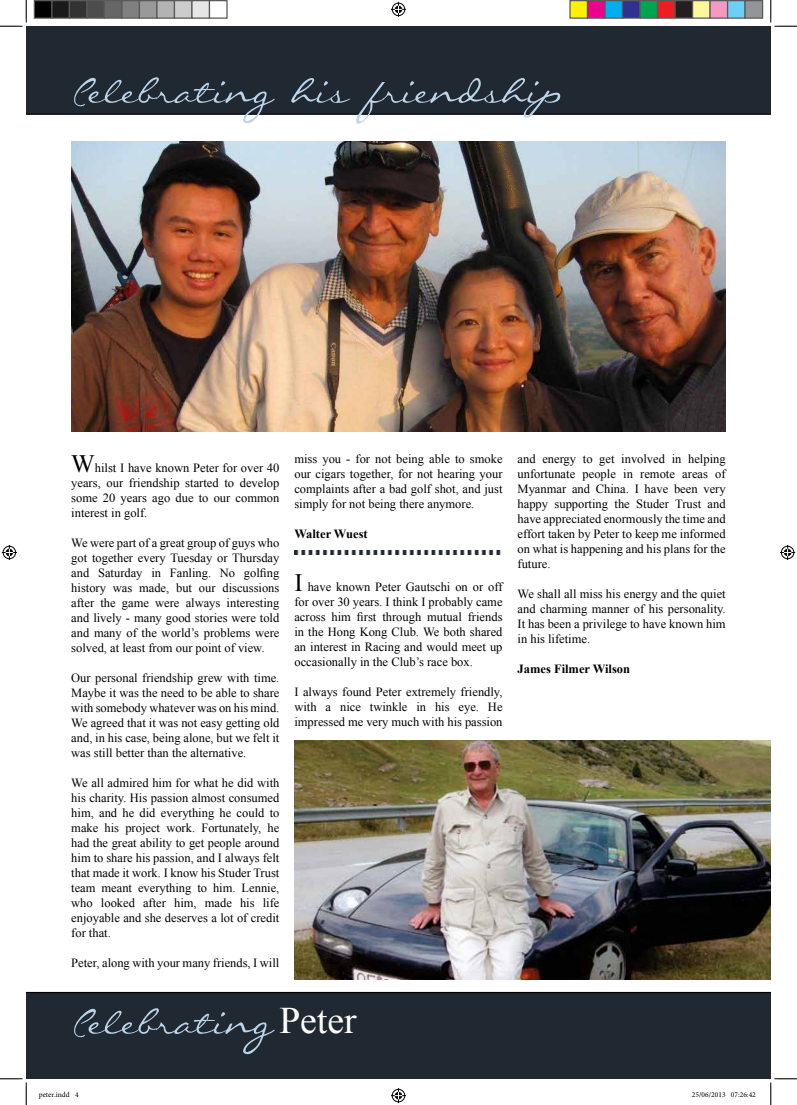
<style>
.page{position:relative;width:797px;height:1105px;background:#fff}
.page>*{position:absolute;margin:0;border:0;box-sizing:border-box;transform-origin:0 0}
.t1{font:50px "Callie Hand";color:#bbd5ea}
.t2{font:12.5px/15px "Times New Roman";color:#000;text-align:justify}
.t3{font:700 12.5px "Times New Roman";color:#000}
.t4{font:7.5px "Minion Pro";color:#000}
.s1{font-size:25px}
.s2{font-family:"Times New Roman";font-size:37.5px;color:#fff}
</style>
<div class="page">
<div style="left:26px;top:992px;width:744px;height:87px;background:#202932"></div>
<div style="left:26px;top:26px;width:744px;height:89px;background:#202932"></div>
<img style="left:71px;top:141px;width:654px;height:290px">
<img style="left:294px;top:551px;width:207px;height:3px">
<img style="left:294px;top:740px;width:476px;height:239px">
<svg style="left:0;top:0;width:27px;height:27px"></svg>
<svg style="left:0;top:1078px;width:27px;height:27px"></svg>
<svg style="left:770px;top:0;width:27px;height:27px"></svg>
<svg style="left:770px;top:1078px;width:27px;height:27px"></svg>
<svg style="left:391px;top:2px;width:15px;height:15px"></svg>
<svg style="left:391px;top:1088px;width:15px;height:15px"></svg>
<svg style="left:2px;top:545px;width:15px;height:15px"></svg>
<svg style="left:780px;top:545px;width:15px;height:15px"></svg>
<div style="left:34px;top:1px;width:18px;height:17px;background:#000"></div>
<div style="left:34px;top:0;width:18px;height:19px;border:1px solid #595959"></div>
<div style="left:52px;top:1px;width:17px;height:17px;background:#1a1a1a"></div>
<div style="left:51px;top:0;width:19px;height:19px;border:1px solid #595959"></div>
<div style="left:69px;top:1px;width:18px;height:17px;background:#333"></div>
<div style="left:69px;top:0;width:19px;height:19px;border:1px solid #595959"></div>
<div style="left:87px;top:1px;width:17px;height:17px;background:#4d4d4d"></div>
<div style="left:86px;top:0;width:19px;height:19px;border:1px solid #595959"></div>
<div style="left:104px;top:1px;width:18px;height:17px;background:#666"></div>
<div style="left:104px;top:0;width:18px;height:19px;border:1px solid #595959"></div>
<div style="left:122px;top:1px;width:17px;height:17px;background:#808080"></div>
<div style="left:121px;top:0;width:19px;height:19px;border:1px solid #595959"></div>
<div style="left:139px;top:1px;width:18px;height:17px;background:#999"></div>
<div style="left:139px;top:0;width:19px;height:19px;border:1px solid #595959"></div>
<div style="left:157px;top:1px;width:17px;height:17px;background:#b3b3b3"></div>
<div style="left:156px;top:0;width:19px;height:19px;border:1px solid #595959"></div>
<div style="left:174px;top:1px;width:18px;height:17px;background:#ccc"></div>
<div style="left:174px;top:0;width:18px;height:19px;border:1px solid #595959"></div>
<div style="left:192px;top:1px;width:17px;height:17px;background:#e6e6e6"></div>
<div style="left:191px;top:0;width:19px;height:19px;border:1px solid #595959"></div>
<div style="left:209px;top:0;width:19px;height:19px;border:1px solid #595959"></div>
<div style="left:570px;top:1px;width:17px;height:17px;background:#fff101"></div>
<div style="left:569px;top:0;width:19px;height:19px;border:1px solid #595959"></div>
<div style="left:587px;top:1px;width:18px;height:17px;background:#ed028c"></div>
<div style="left:587px;top:0;width:18px;height:19px;border:1px solid #595959"></div>
<div style="left:605px;top:1px;width:17px;height:17px;background:#00aeef"></div>
<div style="left:604px;top:0;width:19px;height:19px;border:1px solid #595959"></div>
<div style="left:622px;top:1px;width:18px;height:17px;background:#2e3092"></div>
<div style="left:622px;top:0;width:18px;height:19px;border:1px solid #595959"></div>
<div style="left:640px;top:1px;width:17px;height:17px;background:#00a54f"></div>
<div style="left:639px;top:0;width:19px;height:19px;border:1px solid #595959"></div>
<div style="left:657px;top:1px;width:18px;height:17px;background:#ee1d23"></div>
<div style="left:657px;top:0;width:18px;height:19px;border:1px solid #595959"></div>
<div style="left:675px;top:1px;width:17px;height:17px;background:#231f20"></div>
<div style="left:674px;top:0;width:19px;height:19px;border:1px solid #595959"></div>
<div style="left:692px;top:1px;width:18px;height:17px;background:#fff79a"></div>
<div style="left:692px;top:0;width:18px;height:19px;border:1px solid #595959"></div>
<div style="left:710px;top:1px;width:17px;height:17px;background:#f499c2"></div>
<div style="left:709px;top:0;width:19px;height:19px;border:1px solid #595959"></div>
<div style="left:727px;top:1px;width:18px;height:17px;background:#6bcff6"></div>
<div style="left:727px;top:0;width:18px;height:19px;border:1px solid #595959"></div>
<div style="left:745px;top:1px;width:17px;height:17px;background:#939598"></div>
<div style="left:744px;top:0;width:19px;height:19px;border:1px solid #595959"></div>
<h1 class="t1" style="left:71px;top:73px;width:495px">Celebrating his friendship</h1>
<p class="t2" style="left:71px;top:460px;width:210px"><span class="s1">W</span>hilst I have known Peter for over 40 years, our friendship started to develop some 20 years ago due to our common interest in golf.</p>
<p class="t2" style="left:71px;top:535px;width:210px">We were part of a great group of guys who got together every Tuesday or Thursday and Saturday in Fanling. No golfing history was made, but our discussions after the game were always interesting and lively - many good stories were told and many of the world’s problems were solved, at least from our point of view.</p>
<p class="t2" style="left:71px;top:670px;width:210px">Our personal friendship grew with time.<br>Maybe it was the need to be able to share with somebody whatever was on his mind.<br>We agreed that it was not easy getting old and, in his case, being alone, but we felt it was still better than the alternative.</p>
<p class="t2" style="left:71px;top:775px;width:210px">We all admired him for what he did with his charity. His passion almost consumed him, and he did everything he could to make his project work. Fortunately, he had the great ability to get people around him to share his passion, and I always felt that made it work. I know his Studer Trust team meant everything to him. Lennie, who looked after him, made his life enjoyable and she deserves a lot of credit for that.</p>
<p class="t2" style="left:71px;top:955px;width:210px">Peter, along with your many friends, I will</p>
<p class="t2" style="left:294px;top:451px;width:210px">miss you - for not being able to smoke our cigars together, for not hearing your complaints after a bad golf shot, and just simply for not being there anymore.</p>
<p class="t3" style="left:294px;top:525px;width:75px">Walter Wuest</p>
<p class="t2" style="left:294px;top:579px;width:210px"><span class="s1">I</span> have known Peter Gautschi on or off for over 30 years. I think I probably came across him first through mutual friends in the Hong Kong Club. We both shared an interest in Racing and would meet up occasionally in the Club’s race box.</p>
<p class="t2" style="left:294px;top:684px;width:210px">I always found Peter extremely friendly, with a nice twinkle in his eye. He impressed me very much with his passion</p>
<p class="t2" style="left:517px;top:451px;width:210px">and energy to get involved in helping unfortunate people in remote areas of Myanmar and China. I have been very happy supporting the Studer Trust and have appreciated enormously the time and effort taken by Peter to keep me informed on what is happening and his plans for the future.</p>
<p class="t2" style="left:517px;top:586px;width:210px">We shall all miss his energy and the quiet and charming manner of his personality.<br>It has been a privilege to have known him in his lifetime.</p>
<p class="t3" style="left:517px;top:660px;width:114px">James Filmer Wilson</p>
<h1 class="t1" style="left:71px;top:1004px;width:287px">Celebrating <span class="s2">Peter</span></h1>
<p class="t4" style="left:39px;top:1090px;width:41px">peter.indd 4</p>
<p class="t4" style="left:692px;top:1090px;width:65px">25/06/2013 07:26:42</p>
</div>
